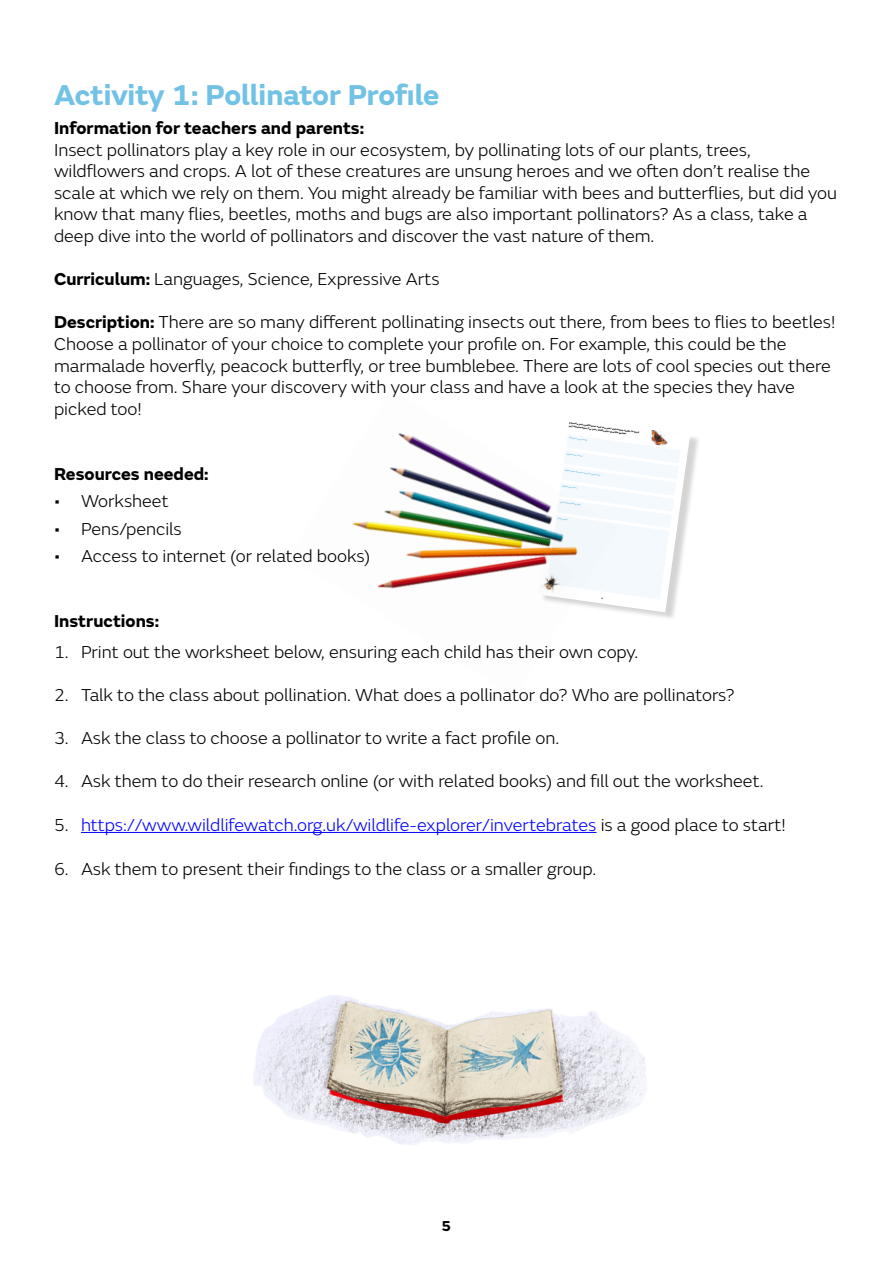
<style>
.page{position:relative;width:893px;height:1263px;background:#fff}
.page>*{position:absolute;margin:0;border:0;box-sizing:border-box;transform-origin:0 0}
.t1{font:700 30px "FS Emeric";color:#72c2e6}
.t2{font:300 18px/21.6px "FS Emeric";color:#000}
.t3{font:300 18px "FS Emeric";color:#00f}
.t4{font:700 18px "FS Emeric";color:#000}
.t5{font:700 15px "FS Emeric";color:#000}
.t6{font:700 2.55px/3.2px "FS Emeric";color:#000}
.t7{font:700 2.25px "FS Emeric";color:#72c2e6}
.s1{font-weight:700}
.s2{color:#000}
</style>
<div class="page">
<div style="left:540px;top:418px;width:161px;height:203px;background:#000;opacity:.17"></div>
<img style="left:352px;top:433px;width:266px;height:188px">
<hr style="left:81px;top:832px;width:515px;height:1px;background:#00f">
<img style="left:253px;top:995px;width:394px;height:150px">
<svg style="left:537px;top:418px;width:153px;height:194px"></svg>
<h1 class="t1" style="left:54px;top:71px;width:387px">Activity 1: Pollinator Profile</h1>
<p class="t4" style="left:54px;top:114px;width:312px">Information for teachers and parents:</p>
<p class="t2" style="left:54px;top:138px;width:785px">Insect pollinators play a key role in our ecosystem, by pollinating lots of our plants, trees, wildflowers and crops. A lot of these creatures are unsung heroes and we often don’t realise the scale at which we rely on them. You might already be familiar with bees and butterflies, but did you know that many flies, beetles, moths and bugs are also important pollinators? As a class, take a deep dive into the world of pollinators and discover the vast nature of them.</p>
<p class="t2" style="left:54px;top:268px;width:387px"><span class="s1">Curriculum:</span> Languages, Science, Expressive Arts</p>
<p class="t2" style="left:54px;top:311px;width:783px"><span class="s1">Description:</span> There are so many different pollinating insects out there, from bees to flies to beetles!<br>Choose a pollinator of your choice to complete your profile on. For example, this could be the marmalade hoverfly, peacock butterfly, or tree bumblebee. There are lots of cool species out there to choose from. Share your discovery with your class and have a look at the species they have picked too!</p>
<p class="t4" style="left:54px;top:459px;width:156px">Resources needed:</p>
<p class="t2" style="left:54px;top:490px;width:116px">• Worksheet</p>
<p class="t2" style="left:54px;top:517px;width:129px">• Pens/pencils</p>
<p class="t2" style="left:54px;top:545px;width:318px">• Access to internet (or related books)</p>
<p class="t6" style="left:570px;top:421px;width:72px;rotate:8deg">Choose your pollinator and use your detective skills to fi nd out information for your Pollinator Profi le below</p>
<p class="t7" style="left:570px;top:436px;width:20px;rotate:8deg">What is my name?</p>
<p class="t7" style="left:567px;top:452px;width:17px;rotate:8deg">Where do I live?</p>
<p class="t7" style="left:565px;top:468px;width:37px;rotate:8deg">What time of year can you spot me?</p>
<p class="t7" style="left:563px;top:484px;width:16px;rotate:8deg">What do I eat?</p>
<p class="t7" style="left:561px;top:500px;width:22px;rotate:8deg">A fun fact about me!</p>
<p class="t7" style="left:558px;top:517px;width:11px;rotate:8deg">Draw me!</p>
<p class="t4" style="left:54px;top:607px;width:107px">Instructions:</p>
<p class="t2" style="left:54px;top:640px;width:586px">1. Print out the worksheet below, ensuring each child has their own copy.</p>
<p class="t2" style="left:54px;top:683px;width:682px">2. Talk to the class about pollination. What does a pollinator do? Who are pollinators?</p>
<p class="t2" style="left:54px;top:727px;width:507px">3. Ask the class to choose a pollinator to write a fact profile on.</p>
<p class="t2" style="left:54px;top:770px;width:711px">4. Ask them to do their research online (or with related books) and fill out the worksheet.</p>
<p class="t3" style="left:54px;top:812px;width:733px"><span class="s2">5.</span> https://www.wildlifewatch.org.uk/wildlife-explorer/invertebrates <span class="s2">is a good place to start!</span></p>
<p class="t2" style="left:54px;top:857px;width:544px">6. Ask them to present their findings to the class or a smaller group.</p>
<p class="t5" style="left:441px;top:1214px;width:11px">5</p>
</div>
